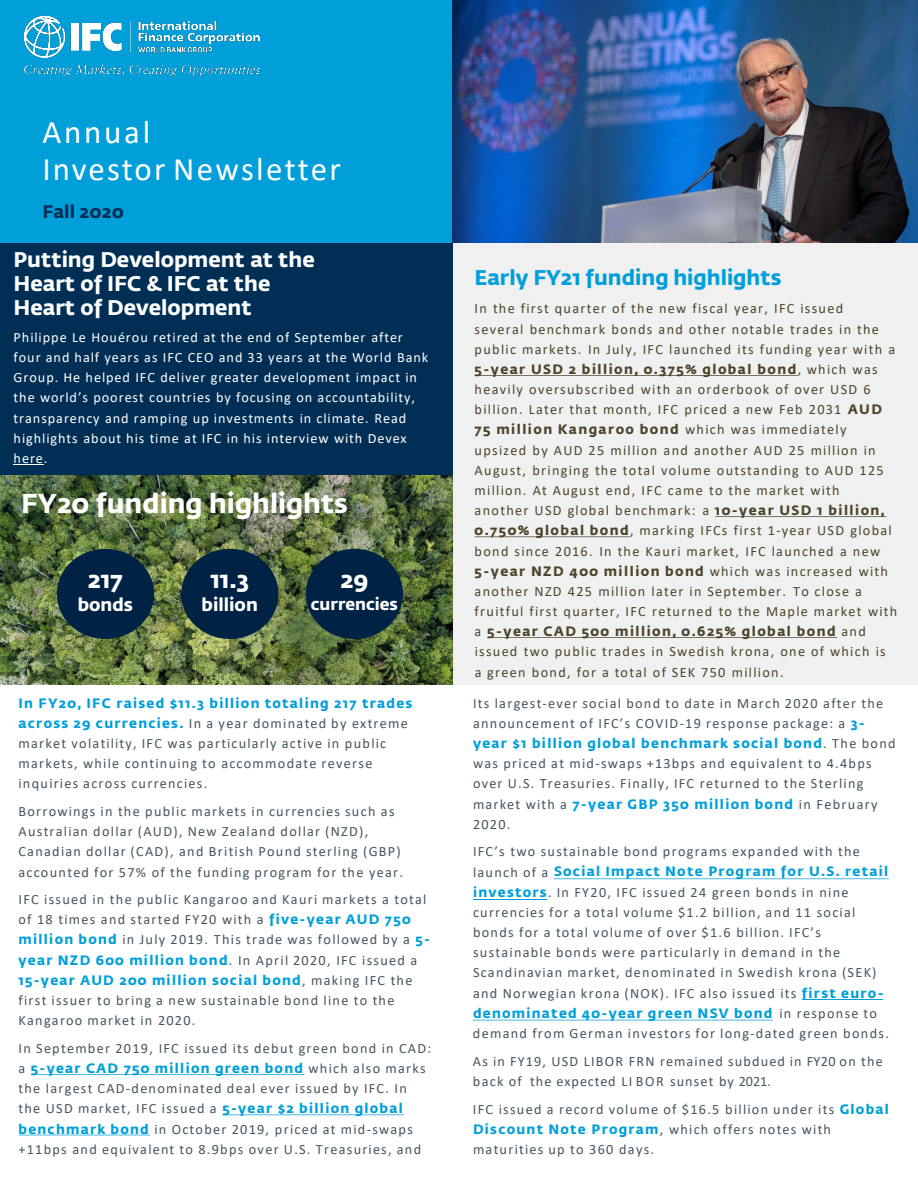
<style>
.page{position:relative;width:918px;height:1188px;background:#fff}
.page>*{position:absolute;margin:0;border:0;box-sizing:border-box;transform-origin:0 0}
.t1{font:33px "Calibri";letter-spacing:.065em;color:#fff}
.t2{font:700 27px "Fedra Sans Std";letter-spacing:.005em;color:#fff}
.t3{font:700 24px "Fedra Sans Std";color:#fff}
.t4{font:700 21px/24px "Fedra Sans Std";color:#fff}
.t5{font:700 21px "Fedra Sans Std";color:#009fda}
.t6{font:700 18px "Fedra Sans Std";color:#fff}
.t7{font:700 18px "Fedra Sans Std";letter-spacing:.02em;color:#002e54}
.t8{font:700 16.5px "Fedra Sans Std";color:#fff}
.t9{font:14.25px/20.2px "Calibri";letter-spacing:.09em;color:#45555f}
.t10{font:14.25px/20.1px "Calibri";letter-spacing:.09em;color:#4a452a}
.t11{font:14.25px/20.2px "Calibri";letter-spacing:.065em;color:#fff}
.t12{font:700 13.5px "Fedra Sans Std";letter-spacing:.095em;color:#009fda}
.t13{font:700 13.5px "Fedra Sans Std";letter-spacing:.11em;color:#4a452a}
.s1{font-family:"Fedra Sans Std";font-weight:700;font-size:13.5px;color:#009fda}
.s2{font-family:"Calibri";font-weight:400;font-size:14.25px;color:#45555f}
.s3{font-family:"Calibri";font-weight:400;font-size:14.25px}
.s4{font-family:"Fedra Sans Std";font-weight:700;font-size:13.5px}
</style>
<div class="page">
<div style="left:450px;top:242px;width:468px;height:442px;background:#f1f0f0"></div>
<img style="left:0;top:475px;width:453px;height:209px">
<div style="left:0;top:243px;width:453px;height:232px;background:#002e54"></div>
<div style="left:0;top:0;width:460px;height:243px;background:#009fda"></div>
<svg style="left:31px;top:1074px;width:273px;height:1px"></svg>
<svg style="left:222px;top:1115px;width:182px;height:1px"></svg>
<svg style="left:18px;top:1135px;width:132px;height:1px"></svg>
<hr style="left:14px;top:464px;width:30px;height:1px;background:#fff">
<svg style="left:475px;top:375px;width:323px;height:1px"></svg>
<svg style="left:715px;top:516px;width:171px;height:1px"></svg>
<svg style="left:475px;top:536px;width:155px;height:1px"></svg>
<svg style="left:487px;top:637px;width:350px;height:1px"></svg>
<img style="left:23px;top:16px;width:237px;height:61px">
<img style="left:453px;top:0;width:465px;height:243px">
<div style="left:57px;top:549px;width:97px;height:90px;background:#002345;border-radius:50%"></div>
<div style="left:181px;top:549px;width:97px;height:90px;background:#002345;border-radius:50%"></div>
<div style="left:306px;top:549px;width:97px;height:90px;background:#002345;border-radius:50%"></div>
<svg style="left:554px;top:878px;width:335px;height:1px"></svg>
<hr style="left:473px;top:899px;width:73px;height:1px;background:#009fda">
<hr style="left:802px;top:1000px;width:81px;height:1px;background:#009fda">
<svg style="left:473px;top:1020px;width:300px;height:1px"></svg>
<p class="t1" style="left:42px;top:109px;width:109px">Annual</p>
<p class="t1" style="left:42px;top:146px;width:300px">Investor Newsletter</p>
<p class="t7" style="left:42px;top:200px;width:83px">Fall 2020</p>
<p class="t4" style="left:14px;top:248px;width:303px">Putting Development at the<br>Heart of IFC &amp; IFC at the<br>Heart of Development</p>
<p class="t11" style="left:14px;top:327px;width:416px">Philippe Le Houérou retired at the end of September after four and half years as IFC CEO and 33 years at the World Bank Group. He helped IFC deliver greater development impact in the world’s poorest countries by focusing on accountability, transparency and ramping up investments in climate. Read highlights about his time at IFC in his interview with Devex here.</p>
<p class="t2" style="left:21px;top:486px;width:328px">FY20 funding highlights</p>
<p class="t3" style="left:88px;top:564px;width:37px">217</p>
<p class="t6" style="left:78px;top:593px;width:57px">bonds</p>
<p class="t3" style="left:210px;top:564px;width:40px">11.3</p>
<p class="t6" style="left:202px;top:593px;width:58px">billion</p>
<p class="t3" style="left:341px;top:564px;width:29px">29</p>
<p class="t8" style="left:311px;top:593px;width:89px">currencies</p>
<p class="t12" style="left:18px;top:694px;width:395px">In FY20, IFC raised $11.3 billion totaling 217 trades</p>
<p class="t9" style="left:18px;top:712px;width:391px"><span class="s1">across 29 currencies.</span> In a year dominated by extreme market volatility, IFC was particularly active in public markets, while continuing to accommodate reverse inquiries across currencies.</p>
<p class="t9" style="left:18px;top:801px;width:386px">Borrowings in the public markets in currencies such as Australian dollar (AUD), New Zealand dollar (NZD), Canadian dollar (CAD), and British Pound sterling (GBP) accounted for 57% of the funding program for the year.</p>
<p class="t9" style="left:18px;top:889px;width:413px">IFC issued in the public Kangaroo and Kauri markets a total of 18 times and started FY20 with a <span class="s1">five-year AUD 750 million bond</span> in July 2019. This trade was followed by a <span class="s1">5- year NZD 600 million bond</span>. In April 2020, IFC issued a</p>
<p class="t12" style="left:18px;top:971px;width:396px">15-year AUD 200 million social bond<span class="s2">, making IFC the</span></p>
<p class="t9" style="left:18px;top:990px;width:378px">first issuer to bring a new sustainable bond line to the<br>Kangaroo market in 2020.</p>
<p class="t9" style="left:18px;top:1038px;width:414px">In September 2019, IFC issued its debut green bond in CAD:</p>
<p class="t12" style="left:18px;top:1060px;width:409px"><span class="s2">a</span> 5-year CAD 750 million green bond <span class="s2">which also marks</span></p>
<p class="t9" style="left:18px;top:1078px;width:404px">the largest CAD-denominated deal ever issued by IFC. In the USD market, IFC issued a <span class="s1">5-year $2 billion global benchmark bond</span> in October 2019, priced at mid-swaps +11bps and equivalent to 8.9bps over U.S. Treasuries, and</p>
<p class="t5" style="left:475px;top:264px;width:308px">Early FY21 funding highlights</p>
<p class="t10" style="left:475px;top:298px;width:422px">In the first quarter of the new fiscal year, IFC issued several benchmark bonds and other notable trades in the public markets. In July, IFC launched its funding year with a</p>
<p class="t13" style="left:475px;top:360px;width:404px">5-year USD 2 billion, 0.375% global bond<span class="s3">, which was</span></p>
<p class="t10" style="left:475px;top:379px;width:409px">heavily oversubscribed with an orderbook of over USD 6 billion. Later that month, IFC priced a new Feb 2031 <span class="s4">AUD</span></p>
<p class="t13" style="left:475px;top:421px;width:373px">75 million Kangaroo bond <span class="s3">which was immediately</span></p>
<p class="t10" style="left:475px;top:439px;width:419px">upsized by AUD 25 million and another AUD 25 million in August, bringing the total volume outstanding to AUD 125 million. At August end, IFC came to the market with another USD global benchmark: a <span class="s4">10-year USD 1 billion, 0.750% global bond</span>, marking IFCs first 1-year USD global bond since 2016. In the Kauri market, IFC launched a new</p>
<p class="t13" style="left:475px;top:562px;width:415px">5-year NZD 400 million bond <span class="s3">which was increased with</span></p>
<p class="t10" style="left:475px;top:581px;width:424px">another NZD 425 million later in September. To close a fruitful first quarter, IFC returned to the Maple market with</p>
<p class="t13" style="left:475px;top:623px;width:393px"><span class="s3">a</span> 5-year CAD 500 million, 0.625% global bond <span class="s3">and</span></p>
<p class="t10" style="left:475px;top:641px;width:413px">issued two public trades in Swedish krona, one of which is a green bond, for a total of SEK 750 million.</p>
<p class="t9" style="left:473px;top:692px;width:412px">Its largest-ever social bond to date in March 2020 after the announcement of IFC’s COVID-19 response package: a <span class="s1">3-</span></p>
<p class="t12" style="left:473px;top:735px;width:424px">year $1 billion global benchmark social bond<span class="s2">. The bond</span></p>
<p class="t9" style="left:473px;top:753px;width:400px">was priced at mid-swaps +13bps and equivalent to 4.4bps over U.S. Treasuries. Finally, IFC returned to the Sterling</p>
<p class="t12" style="left:473px;top:795px;width:406px"><span class="s2">market with a</span> 7-year GBP 350 million bond <span class="s2">in February</span></p>
<p class="t9" style="left:473px;top:810px;width:388px;line-height:27.6px">2020.<br>IFC’s two sustainable bond programs expanded with the</p>
<p class="t12" style="left:473px;top:863px;width:417px"><span class="s2">launch of a</span> Social Impact Note Program for U.S. retail</p>
<p class="t9" style="left:473px;top:881px;width:412px"><span class="s1">investors</span>. In FY20, IFC issued 24 green bonds in nine currencies for a total volume $1.2 billion, and 11 social bonds for a total volume of over $1.6 billion. IFC’s sustainable bonds were particularly in demand in the Scandinavian market, denominated in Swedish krona (SEK) and Norwegian krona (NOK). IFC also issued its <span class="s1">first euro-</span></p>
<p class="t12" style="left:473px;top:1004px;width:406px">denominated 40-year green NSV bond <span class="s2">in response to</span></p>
<p class="t9" style="left:473px;top:1019px;width:417px;line-height:27.8px">demand from German investors for long-dated green bonds.<br>As in FY19, USD LIBOR FRN remained subdued in FY20 on the</p>
<p class="t9" style="left:473px;top:1067px;width:418px;line-height:27.8px">back of the expected LI BOR sunset by 2021.<br>IFC issued a record volume of $16.5 billion under its <span class="s1">Global</span></p>
<p class="t9" style="left:473px;top:1119px;width:360px"><span class="s1">Discount Note Program</span>, which offers notes with maturities up to 360 days.</p>
</div>
